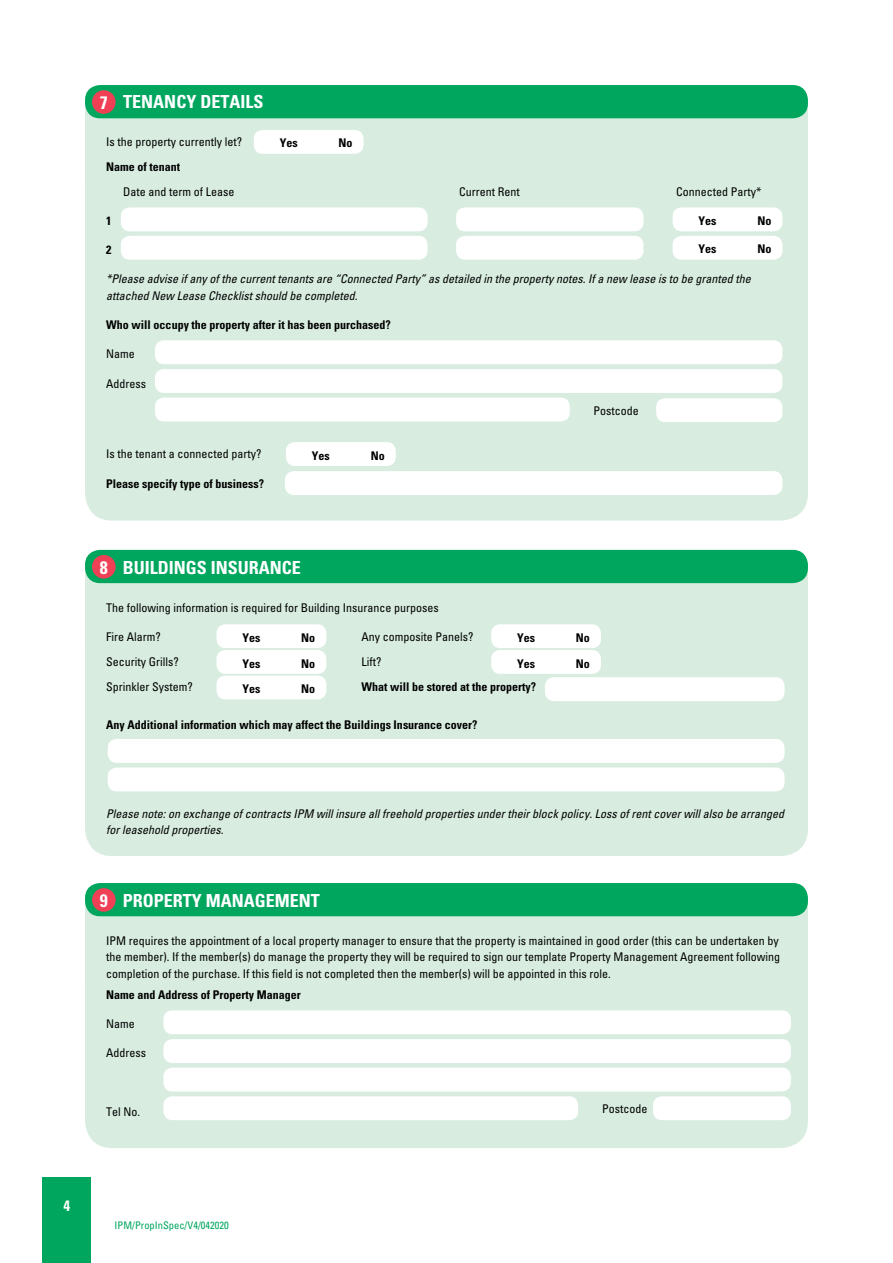
<style>
.page{position:relative;width:893px;height:1263px;background:#fff}
.page>*{position:absolute;margin:0;border:0;box-sizing:border-box;transform-origin:0 0}
.t1{font:700 condensed 18px "Univers";color:#fff}
.t2{font:700 condensed 15px "Univers";color:#fff}
.t3{font:condensed 12px/16.5px "Univers";color:#000;text-align:justify}
.t4{font:italic condensed 12px/16.5px "Univers";color:#000}
.t5{font:700 condensed 12px "Univers";color:#000}
.t6{font:condensed 10.5px "Univers";color:#00a65e}
</style>
<div class="page">
<div style="left:43px;top:1178px;width:48px;height:85px;background:#00a65e"></div>
<div style="left:85px;top:118px;width:723px;height:403px;background:#d8ede0;border-radius:27px"></div>
<div style="left:85px;top:101px;width:723px;height:82px;background:#d8ede0"></div>
<div style="left:85px;top:85px;width:723px;height:33px;background:#00a65e;border-radius:15px"></div>
<div style="left:85px;top:916px;width:723px;height:232px;background:#d8ede0;border-radius:27px"></div>
<div style="left:85px;top:896px;width:723px;height:88px;background:#d8ede0"></div>
<div style="left:85px;top:883px;width:723px;height:33px;background:#00a65e;border-radius:15px"></div>
<div style="left:286px;top:442px;width:110px;height:24px;background:#fff;border-radius:9px"></div>
<div style="left:673px;top:207px;width:109px;height:24px;background:#fff;border-radius:9px"></div>
<div style="left:254px;top:130px;width:110px;height:24px;background:#fff;border-radius:9px"></div>
<div style="left:121px;top:207px;width:307px;height:24px;background:#fff;border-radius:9px"></div>
<div style="left:456px;top:207px;width:187px;height:24px;background:#fff;border-radius:9px"></div>
<div style="left:673px;top:236px;width:109px;height:24px;background:#fff;border-radius:9px"></div>
<div style="left:121px;top:236px;width:307px;height:24px;background:#fff;border-radius:9px"></div>
<div style="left:456px;top:236px;width:187px;height:24px;background:#fff;border-radius:9px"></div>
<div style="left:155px;top:369px;width:627px;height:24px;background:#fff;border-radius:9px"></div>
<div style="left:155px;top:340px;width:627px;height:24px;background:#fff;border-radius:9px"></div>
<div style="left:155px;top:398px;width:415px;height:23px;background:#fff;border-radius:9px"></div>
<div style="left:285px;top:471px;width:497px;height:24px;background:#fff;border-radius:9px"></div>
<div style="left:656px;top:398px;width:126px;height:24px;background:#fff;border-radius:9px"></div>
<div style="left:163px;top:1039px;width:628px;height:24px;background:#fff;border-radius:9px"></div>
<div style="left:163px;top:1010px;width:628px;height:24px;background:#fff;border-radius:9px"></div>
<div style="left:163px;top:1068px;width:628px;height:23px;background:#fff;border-radius:9px"></div>
<div style="left:163px;top:1096px;width:415px;height:24px;background:#fff;border-radius:9px"></div>
<div style="left:653px;top:1096px;width:138px;height:24px;background:#fff;border-radius:9px"></div>
<div style="left:92px;top:90px;width:24px;height:24px;background:#ef4056;border-radius:50%"></div>
<div style="left:92px;top:888px;width:24px;height:24px;background:#ef4056;border-radius:50%"></div>
<div style="left:85px;top:583px;width:723px;height:273px;background:#d8ede0;border-radius:27px"></div>
<div style="left:85px;top:563px;width:723px;height:88px;background:#d8ede0"></div>
<div style="left:85px;top:550px;width:723px;height:33px;background:#00a65e;border-radius:15px"></div>
<div style="left:92px;top:555px;width:24px;height:24px;background:#ef4056;border-radius:50%"></div>
<div style="left:217px;top:624px;width:109px;height:24px;background:#fff;border-radius:9px"></div>
<div style="left:217px;top:650px;width:109px;height:24px;background:#fff;border-radius:9px"></div>
<div style="left:217px;top:675px;width:109px;height:24px;background:#fff;border-radius:9px"></div>
<div style="left:491px;top:624px;width:110px;height:24px;background:#fff;border-radius:9px"></div>
<div style="left:491px;top:650px;width:110px;height:24px;background:#fff;border-radius:9px"></div>
<div style="left:545px;top:677px;width:240px;height:24px;background:#fff;border-radius:9px"></div>
<div style="left:108px;top:739px;width:677px;height:24px;background:#fff;border-radius:9px"></div>
<div style="left:108px;top:767px;width:677px;height:24px;background:#fff;border-radius:9px"></div>
<h1 class="t1" style="left:123px;top:90px;width:142px">TENANCY DETAILS</h1>
<p class="t3" style="left:106px;top:133px;width:137px">Is the property currently let?</p>
<p class="t5" style="left:106px;top:159px;width:76px">Name of tenant</p>
<p class="t3" style="left:123px;top:183px;width:113px">Date and term of Lease</p>
<p class="t3" style="left:459px;top:183px;width:62px">Current Rent</p>
<p class="t3" style="left:676px;top:183px;width:87px">Connected Party*</p>
<p class="t5" style="left:106px;top:213px;width:7px">1</p>
<p class="t5" style="left:106px;top:243px;width:7px">2</p>
<p class="t4" style="left:106px;top:271px;width:646px">*Please advise if any of the current tenants are “Connected Party” as detailed in the property notes. If a new lease is to be granted the attached New Lease Checklist should be completed.</p>
<p class="t5" style="left:106px;top:318px;width:286px">Who will occupy the property after it has been purchased?</p>
<p class="t3" style="left:106px;top:346px;width:30px">Name</p>
<p class="t3" style="left:106px;top:375px;width:41px">Address</p>
<h1 class="t1" style="left:100px;top:92px;width:9px">7</h1>
<p class="t5" style="left:280px;top:136px;width:19px">Yes</p>
<p class="t5" style="left:338px;top:136px;width:16px">No</p>
<p class="t5" style="left:699px;top:213px;width:19px">Yes</p>
<p class="t5" style="left:757px;top:213px;width:16px">No</p>
<p class="t5" style="left:699px;top:242px;width:19px">Yes</p>
<p class="t5" style="left:757px;top:242px;width:16px">No</p>
<p class="t3" style="left:106px;top:446px;width:157px">Is the tenant a connected party?</p>
<p class="t5" style="left:106px;top:476px;width:159px">Please specify type of business?</p>
<p class="t5" style="left:312px;top:448px;width:19px">Yes</p>
<p class="t5" style="left:371px;top:448px;width:16px">No</p>
<p class="t3" style="left:593px;top:402px;width:47px">Postcode</p>
<h1 class="t1" style="left:100px;top:556px;width:79px">8 Buildings</h1>
<h1 class="t1" style="left:211px;top:556px;width:50px">Insurance</h1>
<p class="t3" style="left:106px;top:599px;width:334px">The following information is required for Building Insurance purposes</p>
<p class="t3" style="left:106px;top:628px;width:56px">Fire Alarm?</p>
<p class="t3" style="left:361px;top:628px;width:113px">Any composite Panels?</p>
<p class="t3" style="left:106px;top:653px;width:74px">Security Grills?</p>
<p class="t3" style="left:361px;top:653px;width:21px">Lift?</p>
<p class="t3" style="left:106px;top:678px;width:88px">Sprinkler System?</p>
<p class="t5" style="left:361px;top:679px;width:176px">What will be stored at the property?</p>
<p class="t5" style="left:106px;top:717px;width:373px">Any Additional information which may affect the Buildings Insurance cover?</p>
<p class="t5" style="left:242px;top:630px;width:19px">Yes</p>
<p class="t5" style="left:301px;top:630px;width:16px">No</p>
<p class="t5" style="left:242px;top:656px;width:19px">Yes</p>
<p class="t5" style="left:301px;top:656px;width:16px">No</p>
<p class="t5" style="left:242px;top:681px;width:19px">Yes</p>
<p class="t5" style="left:301px;top:681px;width:16px">No</p>
<p class="t5" style="left:517px;top:630px;width:19px">Yes</p>
<p class="t5" style="left:576px;top:630px;width:16px">No</p>
<p class="t5" style="left:517px;top:656px;width:19px">Yes</p>
<p class="t5" style="left:576px;top:656px;width:16px">No</p>
<p class="t4" style="left:106px;top:805px;width:679px">Please note: on exchange of contracts IPM will insure all freehold properties under their block policy. Loss of rent cover will also be arranged for leasehold properties.</p>
<h1 class="t1" style="left:100px;top:890px;width:221px">9 PROPERTY MANAGEMENT</h1>
<p class="t3" style="left:106px;top:932px;width:675px">IPM requires the appointment of a local property manager to ensure that the property is maintained in good order (this can be undertaken by the member). If the member(s) do manage the property they will be required to sign our template Property Management Agreement following completion of the purchase. If this field is not completed then the member(s) will be appointed in this role.</p>
<p class="t5" style="left:106px;top:987px;width:196px">Name and Address of Property Manager</p>
<p class="t3" style="left:106px;top:1015px;width:30px">Name</p>
<p class="t3" style="left:106px;top:1044px;width:41px">Address</p>
<p class="t3" style="left:106px;top:1103px;width:35px">Tel No.</p>
<p class="t3" style="left:602px;top:1100px;width:47px">Postcode</p>
<p class="t2" style="left:63px;top:1196px;width:8px">4</p>
<p class="t6" style="left:115px;top:1218px;width:116px">IPM/PropInSpec/V4/042020</p>
</div>
